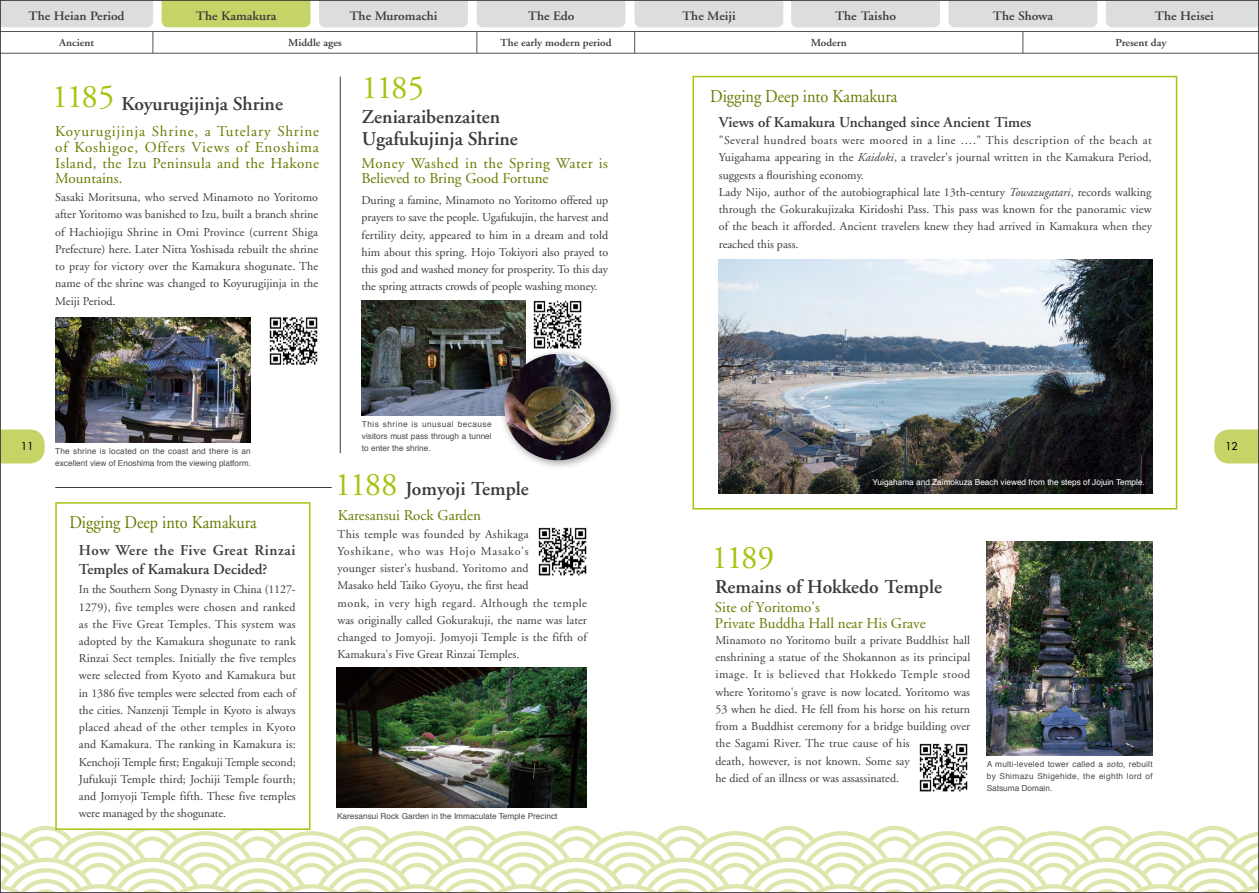
<style>
.page{position:relative;width:1259px;height:893px;background:#fff}
.page>*{position:absolute;margin:0;border:0;box-sizing:border-box;transform-origin:0 0}
.t1{font:33px "Adobe Garamond";letter-spacing:-.05em;color:#a9c10f}
.t2{font:600 19.5px/22.5px "Adobe Garamond";color:#3e3a39}
.t3{font:18px "Adobe Garamond";color:#687a00;scale:.9 1}
.t4{font:15px/15.8px "Adobe Garamond";color:#687a00}
.t5{font:600 15px/19.5px "Adobe Garamond";color:#3e3a39}
.t6{font:600 12.9px "Adobe Garamond";color:#3e3a39;scale:1.05 1}
.t7{font:12px/17.2px "Adobe Garamond";letter-spacing:.005em;color:#3e3a39;text-align:justify}
.t8{font:600 10.65px "Adobe Garamond";color:#3e3a39;scale:1.05 1}
.t9{font:10.5px "Futura";color:#000}
.t10{font:8.25px/12px "Helvetica";color:#4c4948;text-align:justify}
.t11{font:8.25px "Helvetica";color:#fff}
.s1{font-style:italic}
</style>
<div class="page">
<div style="left:1106px;top:2px;width:151px;height:25px;background:#dcdddd"></div>
<div style="left:319px;top:2px;width:149px;height:25px;background:#dcdddd"></div>
<div style="left:791px;top:2px;width:149px;height:25px;background:#dcdddd"></div>
<hr style="left:0;top:31px;width:1259px;height:1px;background:#575554">
<hr style="left:0;top:53px;width:1259px;height:1px;background:#575554">
<svg style="left:2px;top:2px;width:152px;height:51px"></svg>
<svg style="left:476px;top:2px;width:149px;height:51px"></svg>
<svg style="left:634px;top:2px;width:149px;height:51px"></svg>
<svg style="left:948px;top:2px;width:149px;height:51px"></svg>
<svg style="left:2px;top:826px;width:1255px;height:65px"></svg>
<div style="left:162px;top:2px;width:148px;height:25px;background:#c5d367"></div>
<svg style="left:2px;top:429px;width:43px;height:34px"></svg>
<svg style="left:1214px;top:429px;width:43px;height:34px"></svg>
<div style="left:55px;top:502px;width:255px;height:328px;background:#fff;border:2px solid #a9c10f"></div>
<div style="left:692px;top:76px;width:485px;height:433px;border:2px solid #a9c10f"></div>
<hr style="left:340px;top:77px;width:1px;height:376px;background:#3e3a39">
<hr style="left:55px;top:487px;width:277px;height:1px;background:#3e3a39">
<img style="left:337px;top:668px;width:250px;height:140px">
<img style="left:55px;top:318px;width:196px;height:124px">
<img style="left:719px;top:259px;width:433px;height:234px">
<img style="left:361px;top:301px;width:164px;height:115px">
<img style="left:986px;top:541px;width:166px;height:214px">
<img style="left:269px;top:317px;width:49px;height:48px">
<img style="left:533px;top:300px;width:49px;height:48px">
<img style="left:538px;top:527px;width:49px;height:49px">
<img style="left:919px;top:743px;width:49px;height:49px">
<div style="left:498px;top:348px;width:123px;height:122px;background:#000;opacity:.4"></div>
<img style="left:504px;top:354px;width:107px;height:106px;border-radius:53px">
<p class="t6" style="left:29px;top:9px;width:93px">The Heian Period</p>
<p class="t8" style="left:59px;top:37px;width:35px">Ancient</p>
<p class="t8" style="left:288px;top:37px;width:53px">Middle ages</p>
<p class="t8" style="left:500px;top:37px;width:107px">The early modern period</p>
<p class="t8" style="left:811px;top:37px;width:36px">Modern</p>
<p class="t8" style="left:1115px;top:37px;width:50px">Present day</p>
<p class="t6" style="left:196px;top:9px;width:78px">The Kamakura</p>
<p class="t6" style="left:349px;top:9px;width:85px">The Muromachi</p>
<p class="t6" style="left:528px;top:9px;width:46px">The Edo</p>
<p class="t6" style="left:682px;top:9px;width:53px">The Meiji</p>
<p class="t6" style="left:835px;top:9px;width:60px">The Taisho</p>
<p class="t6" style="left:992px;top:9px;width:59px">The Showa</p>
<p class="t6" style="left:1155px;top:9px;width:58px">The Heisei</p>
<h1 class="t1" style="left:52px;top:79px;width:64px">1185</h1>
<h1 class="t1" style="left:361px;top:70px;width:64px">1185</h1>
<h2 class="t2" style="left:121px;top:93px;width:163px">Koyurugijinja Shrine</h2>
<h2 class="t2" style="left:362px;top:106px;width:157px">Zeniaraibenzaiten<br>Ugafukujinja Shrine</h2>
<p class="t4" style="left:55px;top:124px;width:265px;text-align:justify">Koyurugijinja Shrine, a Tutelary Shrine of Koshigoe, Offers Views of Enoshima Island, the Izu Peninsula and the Hakone Mountains.</p>
<p class="t4" style="left:361px;top:155px;width:248px">Money Washed in the Spring Water is<br>Believed to Bring Good Fortune</p>
<p class="t7" style="left:55px;top:189px;width:264px">Sasaki Moritsuna, who served Minamoto no Yoritomo after Yoritomo was banished to Izu, built a branch shrine of Hachiojigu Shrine in Omi Province (current Shiga Prefecture) here. Later Nitta Yoshisada rebuilt the shrine to pray for victory over the Kamakura shogunate. The name of the shrine was changed to Koyurugijinja in the Meiji Period.</p>
<p class="t7" style="left:361px;top:192px;width:248px">During a famine, Minamoto no Yoritomo offered up prayers to save the people. Ugafukujin, the harvest and fertility deity, appeared to him in a dream and told him about this spring. Hojo Tokiyori also prayed to this god and washed money for prosperity. To this day the spring attracts crowds of people washing money.</p>
<h3 class="t3" style="left:710px;top:87px;width:209px">Digging Deep into Kamakura</h3>
<p class="t7" style="left:719px;top:132px;width:435px;text-align:left">"Several hundred boats were moored in a line …." This description of the beach at Yuigahama appearing in the <span class="s1">Kaidoki</span>, a traveler's journal written in the Kamakura Period, suggests a flourishing economy.<br>Lady Nijo, author of the autobiographical late 13th-century <span class="s1">Towazugatari</span>, records walking through the Gokurakujizaka Kiridoshi Pass. This pass was known for the panoramic view of the beach it afforded. Ancient travelers knew they had arrived in Kamakura when they reached this pass.</p>
<p class="t5" style="left:719px;top:113px;width:314px">Views of Kamakura Unchanged since Ancient Times</p>
<p class="t10" style="left:362px;top:418px;width:131px">This shrine is unusual because visitors must pass through a tunnel to enter the shrine.</p>
<p class="t9" style="left:21px;top:440px;width:14px">11</p>
<p class="t9" style="left:1225px;top:440px;width:14px">12</p>
<p class="t10" style="left:55px;top:445px;width:197px">The shrine is located on the coast and there is an excellent view of Enoshima from the viewing platform.</p>
<h1 class="t1" style="left:335px;top:467px;width:64px">1188</h1>
<h2 class="t2" style="left:405px;top:478px;width:125px">Jomyoji Temple</h2>
<p class="t11" style="left:872px;top:476px;width:274px">Yuigahama and Zaimokuza Beach viewed from the steps of Jojuin Temple.</p>
<h3 class="t3" style="left:70px;top:513px;width:209px">Digging Deep into Kamakura</h3>
<p class="t5" style="left:79px;top:541px;width:218px">How Were the Five Great Rinzai<br>Temples of Kamakura Decided?</p>
<p class="t7" style="left:79px;top:581px;width:218px">In the Southern Song Dynasty in China (1127- 1279), five temples were chosen and ranked as the Five Great Temples. This system was adopted by the Kamakura shogunate to rank Rinzai Sect temples. Initially the five temples were selected from Kyoto and Kamakura but in 1386 five temples were selected from each of the cities. Nanzenji Temple in Kyoto is always placed ahead of the other temples in Kyoto and Kamakura. The ranking in Kamakura is:<br>Kenchoji Temple first; Engakuji Temple second; Jufukuji Temple third; Jochiji Temple fourth; and Jomyoji Temple fifth. These five temples were managed by the shogunate.</p>
<p class="t4" style="left:338px;top:508px;width:145px">Karesansui Rock Garden</p>
<p class="t7" style="left:337px;top:526px;width:251px;text-align:left">This temple was founded by Ashikaga Yoshikane, who was Hojo Masako's<br>younger sister's husband. Yoritomo and<br>Masako held Taiko Gyoyu, the first head<br>monk, in very high regard. Although the temple was originally called Gokurakuji, the name was later changed to Jomyoji. Jomyoji Temple is the fifth of Kamakura's Five Great Rinzai Temples.</p>
<p class="t10" style="left:337px;top:811px;width:222px">Karesansui Rock Garden in the Immaculate Temple Precinct</p>
<h1 class="t1" style="left:711px;top:540px;width:64px">1189</h1>
<h2 class="t2" style="left:715px;top:576px;width:228px">Remains of Hokkedo Temple</h2>
<p class="t4" style="left:715px;top:599px;width:212px">Site of Yoritomo's<br>Private Buddha Hall near His Grave</p>
<p class="t7" style="left:715px;top:632px;width:256px;text-align:left">Minamoto no Yoritomo built a private Buddhist hall enshrining a statue of the Shokannon as its principal image. It is believed that Hokkedo Temple stood where Yoritomo's grave is now located. Yoritomo was 53 when he died. He fell from his horse on his return from a Buddhist ceremony for a bridge building over the Sagami River. The true cause of his<br>death, however, is not known. Some say<br>he died of an illness or was assassinated.</p>
<p class="t10" style="left:986px;top:758px;width:167px">A multi-leveled tower called a <span class="s1">soto</span>, rebuilt by Shimazu Shigehide, the eighth lord of Satsuma Domain.</p>
</div>
